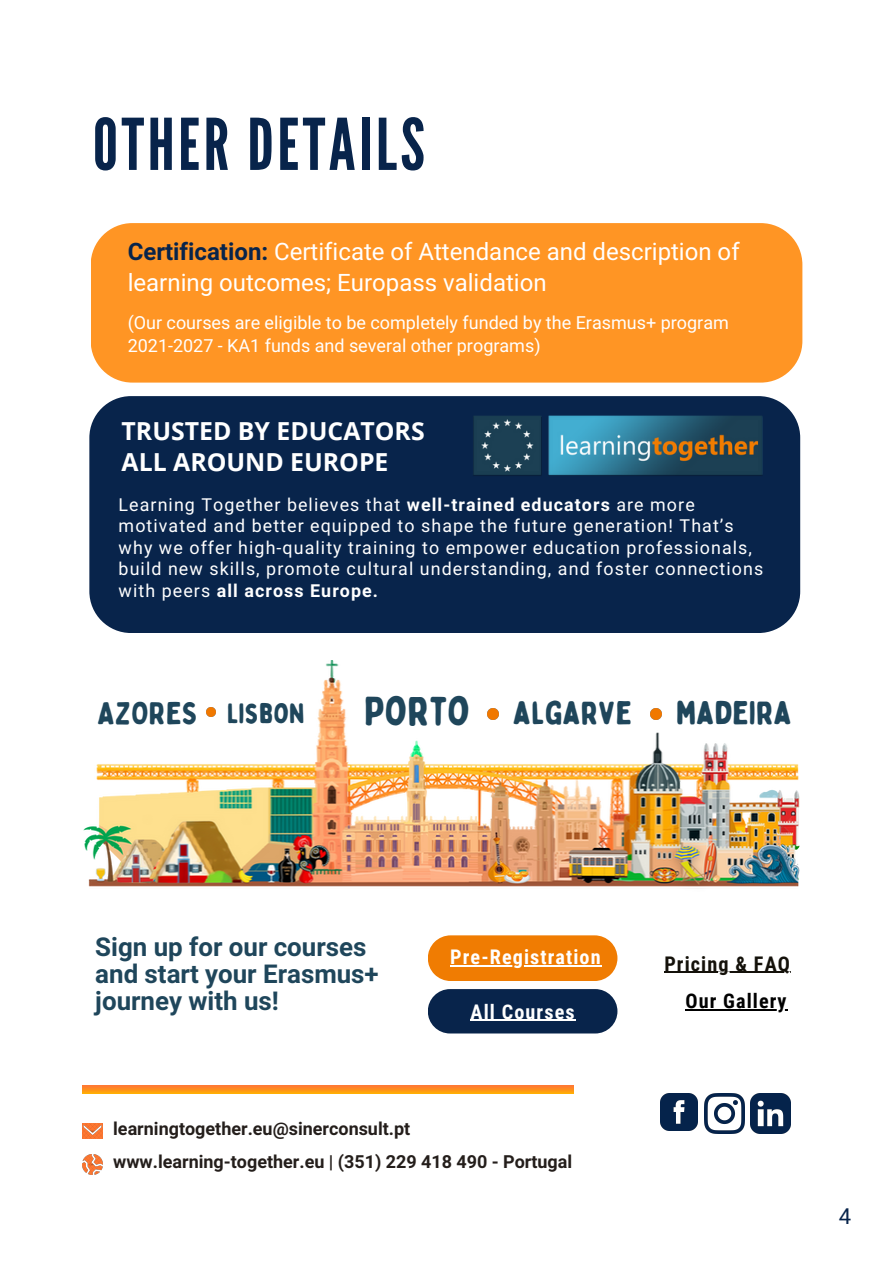
<style>
.page{position:relative;width:894px;height:1264px;background:#fff}
.page>*{position:absolute;margin:0;border:0;box-sizing:border-box;transform-origin:0 0}
.t1{font:71.1px "League Gothic";letter-spacing:.05em;color:#08244b}
.t2{font:40.8px "Bobby Jones Soft";color:#1f465b}
.t3{font:32.7px "Bobby Jones Soft";color:#1f465b}
.t4{font:32.55px "Bobby Jones Soft";color:#1f465b}
.t5{font:31.35px "Bobby Jones Soft";color:#1f465b}
.t6{font:27.9px "Bobby Jones Soft";color:#1f465b}
.t7{font:700 25.95px/27px "Araboto";color:#1f465b}
.t8{font:700 24.75px/31.5px "Open Sans";color:#fff}
.t9{font:24px/30.6px "Araboto";color:#fff}
.t10{font:22.05px "Araboto";color:#08244b}
.t11{font:700 20.1px "Roboto Condensed";letter-spacing:.055em;color:#fff}
.t12{font:700 20.1px "Roboto Condensed";letter-spacing:.055em;color:#14110a}
.t13{font:700 20.1px "Roboto Condensed";letter-spacing:.055em;color:#000}
.t14{font:18px/22.5px "Araboto";color:#fff}
.t15{font:700 18px "Araboto";color:#241e1b}
.t16{font:17.85px/21.3px "Araboto";letter-spacing:.06em;color:#fff}
.s1{font-weight:700;color:#08244b}
.s2{font-weight:700}
</style>
<div class="page">
<svg style="left:82px;top:1085px;width:492px;height:8px;background:#ff8c1f"></svg>
<img style="left:82px;top:1123px;width:21px;height:15px">
<img style="left:82px;top:1154px;width:21px;height:20px">
<img style="left:660px;top:1093px;width:37px;height:37px">
<img style="left:704px;top:1093px;width:39px;height:40px">
<img style="left:750px;top:1093px;width:39px;height:40px">
<div style="left:89px;top:396px;width:711px;height:237px;background:#08244b;border-radius:42px"></div>
<svg style="left:428px;top:935px;width:189px;height:46px;background:#f18514"></svg>
<div style="left:427px;top:989px;width:190px;height:44px;background:#08244b;border-radius:22px"></div>
<img style="left:473px;top:415px;width:290px;height:61px">
<img style="left:83px;top:660px;width:716px;height:227px">
<svg style="left:206px;top:707px;width:9px;height:9px"></svg>
<svg style="left:487px;top:708px;width:11px;height:11px"></svg>
<svg style="left:650px;top:708px;width:11px;height:11px"></svg>
<div style="left:91px;top:223px;width:711px;height:159px;background:#ff9524;border-radius:42px"></div>
<hr style="left:664px;top:971px;width:126px;height:2px;background:#14110a">
<hr style="left:450px;top:965px;width:151px;height:1px;background:#fff">
<hr style="left:470px;top:1019px;width:105px;height:1px;background:#fff">
<hr style="left:685px;top:1009px;width:102px;height:1px;background:#000">
<h4 class="t1" style="left:93px;top:103px;width:333px">OTHER DETAILS</h4>
<p class="t9" style="left:128px;top:237px;width:613px"><span class="s1">Certification:</span> Certificate of Attendance and description of learning outcomes; Europass validation</p>
<p class="t14" style="left:128px;top:312px;width:602px">(Our courses are eligible to be completely funded by the Erasmus+ program<br>2021-2027 - KA1 funds and several other programs)</p>
<p class="t8" style="left:122px;top:414px;width:304px">TRUSTED BY EDUCATORS<br>ALL AROUND EUROPE</p>
<h1 class="t16" style="left:119px;top:495px;width:646px">Learning Together believes that <span class="s2">well-trained educators</span> are more motivated and better equipped to shape the future generation! That’s why we offer high-quality training to empower education professionals, build new skills, promote cultural understanding, and foster connections with peers <span class="s2">all across Europe.</span></h1>
<h5 class="t5" style="left:97px;top:693px;width:102px">AZORES</h5>
<p class="t6" style="left:227px;top:695px;width:79px">LISBON</p>
<h2 class="t2" style="left:364px;top:685px;width:108px">PORTO</h2>
<h4 class="t4" style="left:513px;top:692px;width:120px">ALGARVE</h4>
<p class="t3" style="left:675px;top:692px;width:117px">MADEIRA</p>
<p class="t7" style="left:95px;top:934px;width:285px">Sign up for our courses and start your Erasmus+ journey with us!</p>
<p class="t15" style="left:113px;top:1117px;width:298px">learningtogether.eu@sinerconsult.pt</p>
<h3 class="t11" style="left:450px;top:945px;width:152px">Pre-Registration</h3>
<p class="t11" style="left:470px;top:1000px;width:105px">All Courses</p>
<h6 class="t13" style="left:685px;top:989px;width:103px">Our Gallery</h6>
<p class="t12" style="left:664px;top:952px;width:127px">Pricing &amp; FAQ</p>
<p class="t15" style="left:113px;top:1151px;width:460px">www.learning-together.eu | (351) 229 418 490 - Portugal</p>
<p class="t10" style="left:838px;top:1203px;width:14px">4</p>
</div>
